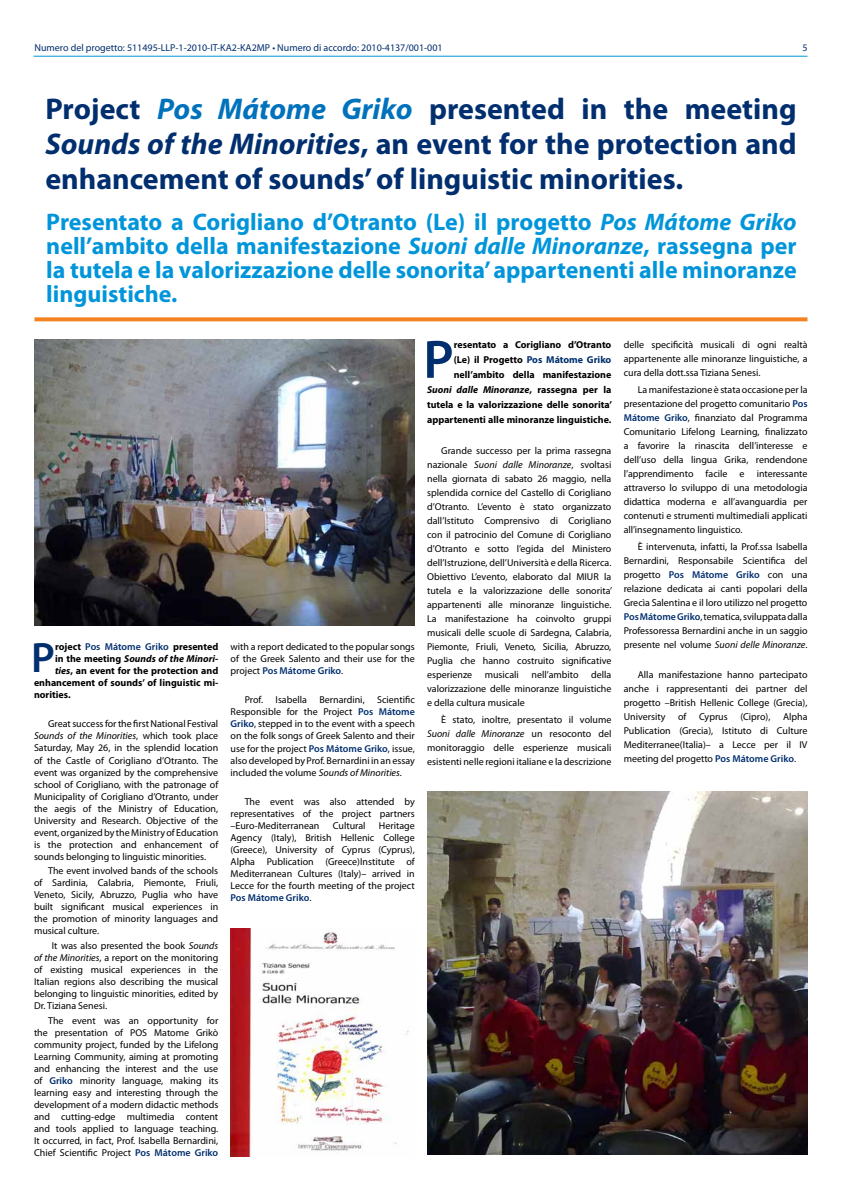
<style>
.page{position:relative;width:842px;height:1191px;background:#fff}
.page>*{position:absolute;margin:0;border:0;box-sizing:border-box;transform-origin:0 0}
.t1{font:600 54.5px "Myriad Pro";color:#002e6e}
.t2{font:600 42.6px "Myriad Pro";color:#002e6e}
.t3{font:700 30px/35px "Myriad Pro";color:#002e6e;text-align:justify}
.t4{font:700 24px/24px "Myriad Pro";color:#0095da;text-align:justify}
.t5{font:10px/12px "Myriad Pro";color:#000;text-align:justify}
.t6{font:700 10px/15px "Myriad Pro";color:#000;text-align:right}
.t7{font:10px "Myriad Pro";color:#002e6e}
.t8{font:italic 700 10px "Myriad Pro";color:#000}
.s1{font-style:italic;color:#0072bc}
.s2{font-style:italic}
.s3{font-weight:600;color:#002e6e}
.s4{font-style:normal}
.s5{color:#002e6e}
</style>
<div class="page">
<svg style="left:34px;top:317px;width:773px;height:4px;background:#f58c33"></svg>
<img style="left:34px;top:340px;width:380px;height:285px">
<img style="left:231px;top:928px;width:178px;height:229px">
<hr style="left:34px;top:56px;width:773px;height:1px;background:#0095da">
<img style="left:427px;top:791px;width:381px;height:364px">
<p class="t7" style="left:34px;top:42px;width:410px">Numero del progetto: 511495-LLP-1-2010-IT-KA2-KA2MP • Numero di accordo: 2010-4137/001-001</p>
<p class="t7" style="left:802px;top:42px;width:7px">5</p>
<h3 class="t3" style="left:45px;top:90px;width:753px">Project <span class="s1">Pos Mátome Griko</span> presented in the meeting <span class="s2">Sounds of the Minorities</span>, an event for the protection and enhancement of sounds’ of linguistic minorities.</h3>
<h3 class="t4" style="left:46px;top:209px;width:752px">Presentato a Corigliano d’Otranto (Le) il progetto <span class="s2">Pos Mátome Griko </span>nell’ambito della manifestazione <span class="s2">Suoni dalle Minoranze</span>, rassegna per la tutela e la valorizzazione delle sonorita’ appartenenti alle minoranze linguistiche.</h3>
<h2 class="t2" style="left:31px;top:630px;width:25px">P</h2>
<p class="t6" style="left:55px;top:638px;width:165px">roject <span class="s3">Pos Mátome Griko</span> presented</p>
<p class="t8" style="left:55px;top:652px;width:165px"><span class="s4">in the meeting</span> Sounds of the Minori-</p>
<p class="t6" style="left:55px;top:662px;width:165px"><span class="s2">ties</span>, an event for the protection and</p>
<p class="t6" style="left:34px;top:674px;width:186px">enhancement of sounds’ of linguistic mi-</p>
<p class="t6" style="left:34px;top:686px;width:38px">norities.</p>
<p class="t5" style="left:34px;top:718px;width:186px;text-indent:14px">Great success for the first National Festival <span class="s2">Sounds of the Minorities</span>, which took place Saturday, May 26, in the splendid location of the Castle of Corigliano d’Otranto. The event was organized by the comprehensive school of Corigliano, with the patronage of Municipality of Corigliano d’Otranto, under the aegis of the Ministry of Education, University and Research. Objective of the event, organized by the Ministry of Education is the protection and enhancement of sounds belonging to linguistic minorities.</p>
<p class="t5" style="left:34px;top:865px;width:186px;text-indent:14px">The event involved bands of the schools of Sardinia, Calabria, Piemonte, Friuli, Veneto, Sicily, Abruzzo, Puglia who have built significant musical experiences in the promotion of minority languages and musical culture.</p>
<p class="t5" style="left:34px;top:939px;width:186px;text-indent:18px">It was also presented the book <span class="s2">Sounds of the Minorities</span>, a report on the monitoring of existing musical experiences in the Italian regions also describing the musical belonging to linguistic minorities, edited by Dr. Tiziana Senesi.</p>
<p class="t5" style="left:34px;top:1014px;width:186px;text-indent:14px">The event was an opportunity for the presentation of POS Matome Grikò community project, funded by the Lifelong Learning Community, aiming at promoting and enhancing the interest and the use of <span class="s3">Griko</span> minority language, making its learning easy and interesting through the development of a modern didactic methods and cutting-edge multimedia content and tools applied to language teaching.<br>It occurred, in fact, Prof. Isabella Bernardini, Chief Scientific Project <span class="s3">Pos Mátome Griko</span></p>
<p class="t5" style="left:231px;top:640px;width:186px">with a report dedicated to the popular songs of the Greek Salento and their use for the project <span class="s3">Pos Mátome Griko</span>.</p>
<p class="t5" style="left:231px;top:694px;width:186px;text-indent:14px">Prof. Isabella Bernardini, Scientific Responsible for the Project <span class="s3">Pos Mátome Griko</span>, stepped in to the event with a speech on the folk songs of Greek Salento and their use for the project <span class="s3">Pos Mátome Griko</span>, issue, also developed by Prof. Bernardini in an essay included the volume <span class="s2">Sounds of Minorities</span>.</p>
<p class="t5" style="left:231px;top:795px;width:186px;text-indent:14px">The event was also attended by representatives of the project partners –Euro-Mediterranean</p>
<p class="t5" style="left:333px;top:819px;width:34px">Cultural</p>
<p class="t5" style="left:231px;top:819px;width:186px;text-indent:148px">Heritage Agency (Italy), British Hellenic College (Greece), University of Cyprus (Cyprus), Alpha Publication (Greece)Institute of Mediterranean Cultures (Italy)– arrived in Lecce for the fourth meeting of the project <span class="s3">Pos Mátome Griko</span>.</p>
<p class="t6" style="left:427px;top:336px;width:186px">resentato a Corigliano d’Otranto<br>(Le) il Progetto <span class="s5">Pos Mátome Griko </span>nell’ambito della manifestazione<br><span class="s2">Suoni dalle Minoranze</span>, rassegna per la tutela e la valorizzazione delle sonorita’ appartenenti alle minoranze linguistiche.</p>
<p class="t5" style="left:427px;top:443px;width:187px;line-height:14px;text-indent:14px">Grande successo per la prima rassegna nazionale <span class="s2">Suoni dalle Minoranze</span>, svoltasi nella giornata di sabato 26 maggio, nella splendida cornice del Castello di Corigliano d’Otranto. L’evento è stato organizzato dall’Istituto Comprensivo di Corigliano con il patrocinio del Comune di Corigliano d’Otranto e sotto l’egida del Ministero dell’Istruzione, dell’Università e della Ricerca.<br>Obiettivo L’evento, elaborato dal MIUR la tutela e la valorizzazione delle sonorita’ appartenenti alle minoranze linguistiche.<br>La manifestazione ha coinvolto gruppi musicali delle scuole di Sardegna, Calabria, Piemonte, Friuli, Veneto, Sicilia, Abruzzo, Puglia che hanno costruito significative esperienze</p>
<h1 class="t1" style="left:423px;top:325px;width:32px">P</h1>
<p class="t5" style="left:427px;top:667px;width:186px;line-height:14px;text-indent:164px">della valorizzazione delle minoranze linguistiche e della cultura musicale</p>
<p class="t5" style="left:427px;top:712px;width:186px;line-height:14px;text-indent:14px">È stato, inoltre, presentato il volume <span class="s2">Suoni dalle Minoranze</span> un resoconto del monitoraggio delle esperienze musicali esistenti nelle regioni italiane e la descrizione</p>
<p class="t5" style="left:485px;top:668px;width:36px">musicali</p>
<p class="t5" style="left:531px;top:668px;width:49px">nell’ambito</p>
<p class="t5" style="left:624px;top:337px;width:185px;line-height:14px">delle specificità musicali di ogni realtà appartenente alle minoranze linguistiche, a cura della dott.ssa Tiziana Senesi.</p>
<p class="t5" style="left:624px;top:382px;width:185px;line-height:14px;text-indent:14px">La manifestazione è stata occasione per la presentazione del progetto comunitario <span class="s3">Pos Mátome Griko</span>, finanziato dal Programma Comunitario Lifelong Learning, finalizzato a favorire la rinascita dell’interesse e dell’uso della lingua Grika, rendendone l’apprendimento facile e interessante attraverso lo sviluppo di una metodologia didattica moderna e all’avanguardia per contenuti e strumenti multimediali applicati all’insegnamento linguistico.</p>
<p class="t5" style="left:624px;top:539px;width:185px;line-height:14px;text-indent:14px">È intervenuta, infatti, la Prof.ssa Isabella Bernardini, Responsabile Scientifica del progetto <span class="s3">Pos Mátome Griko</span> con una relazione dedicata ai canti popolari della Grecìa Salentina e il loro utilizzo nel progetto <span class="s3">Pos Mátome Griko</span>, tematica, sviluppata dalla Professoressa Bernardini anche in un saggio presente nel volume <span class="s2">Suoni delle Minoranze</span>.</p>
<p class="t5" style="left:624px;top:668px;width:185px;line-height:14px;text-indent:14px">Alla manifestazione hanno partecipato anche i rappresentanti dei partner del progetto –British Hellenic College (Grecia), University</p>
<p class="t5" style="left:678px;top:711px;width:10px">of</p>
<p class="t5" style="left:699px;top:711px;width:30px">Cyprus</p>
<p class="t5" style="left:740px;top:711px;width:32px">(Cipro),</p>
<p class="t5" style="left:624px;top:710px;width:185px;line-height:14px;text-indent:159px">Alpha Publication (Grecia), Istituto di Culture Mediterranee(Italia)– a Lecce per il IV meeting del progetto <span class="s3">Pos Mátome Griko</span>.</p>
</div>
